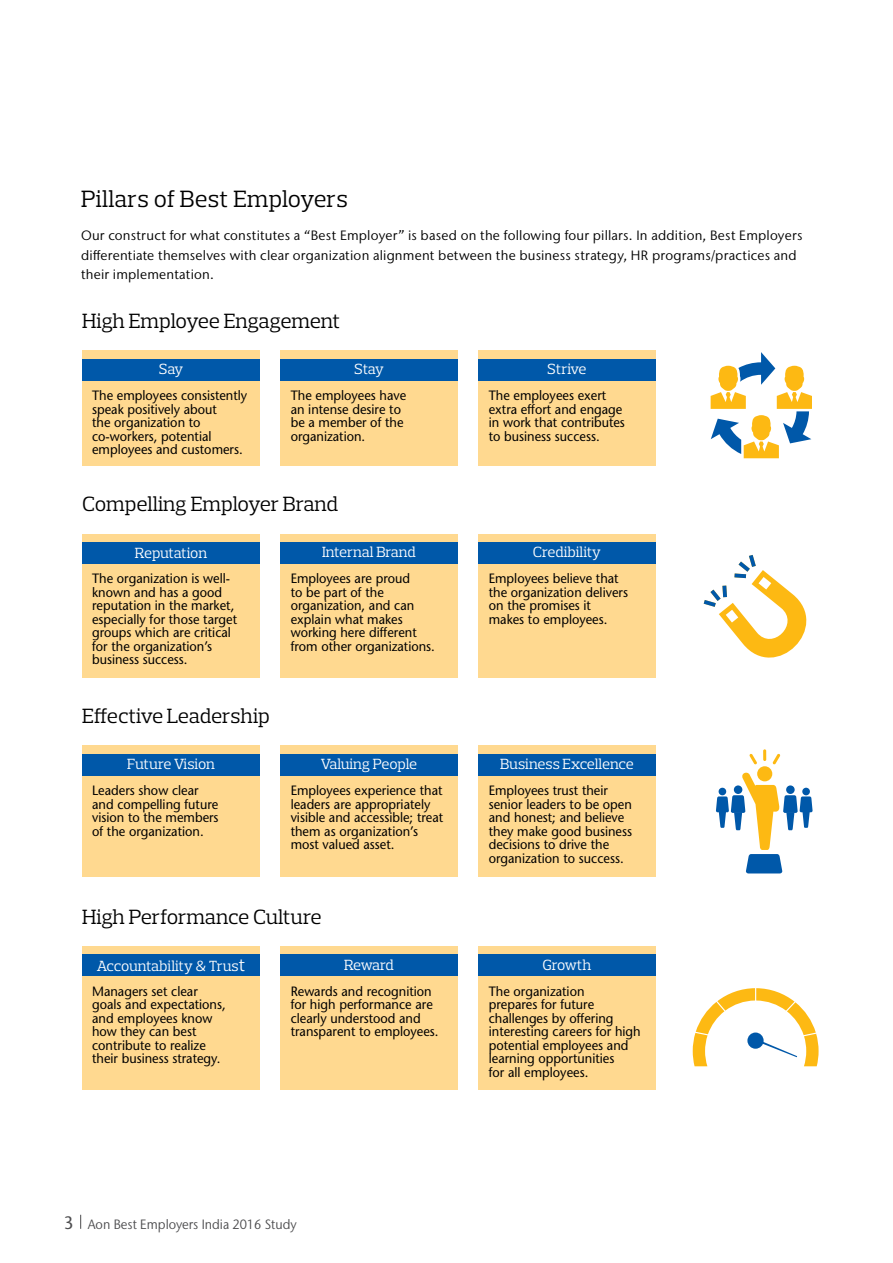
<style>
.page{position:relative;width:893px;height:1263px;background:#fff}
.page>*{position:absolute;margin:0;border:0;box-sizing:border-box;transform-origin:0 0}
.t1{font:24px "Prelo Slab";letter-spacing:.005em;color:#000}
.t2{font:21px "Prelo Slab";letter-spacing:-.01em;color:#000}
.t3{font:15px "Prelo Slab";letter-spacing:-.01em;color:#fff}
.t4{font:500 13.5px/13.5px "Stone Sans Std";color:#000;scale:.95 1}
.t5{font:13.5px/19.5px "Stone Sans IIITC Pro";letter-spacing:.015em;color:#000}
.t6{font:13.5px "Stone Sans IIITC Pro";color:#4d4d4f;scale:.95 1}
.s1{font-size:18px}
.s2{font-weight:500;font-size:18px}
</style>
<div class="page">
<div style="left:82px;top:351px;width:178px;height:115px;background:#ffd990"></div>
<div style="left:280px;top:351px;width:178px;height:115px;background:#ffd990"></div>
<div style="left:478px;top:351px;width:178px;height:115px;background:#ffd990"></div>
<div style="left:82px;top:534px;width:178px;height:143px;background:#ffd990"></div>
<div style="left:280px;top:534px;width:178px;height:143px;background:#ffd990"></div>
<div style="left:478px;top:534px;width:178px;height:143px;background:#ffd990"></div>
<div style="left:82px;top:746px;width:178px;height:131px;background:#ffd990"></div>
<div style="left:280px;top:746px;width:178px;height:131px;background:#ffd990"></div>
<div style="left:478px;top:746px;width:178px;height:131px;background:#ffd990"></div>
<div style="left:82px;top:946px;width:178px;height:144px;background:#ffd990"></div>
<div style="left:280px;top:946px;width:178px;height:144px;background:#ffd990"></div>
<div style="left:478px;top:946px;width:178px;height:144px;background:#ffd990"></div>
<div style="left:82px;top:359px;width:178px;height:21px;background:#0058a9"></div>
<div style="left:82px;top:542px;width:178px;height:22px;background:#0058a9"></div>
<div style="left:82px;top:754px;width:178px;height:22px;background:#0058a9"></div>
<div style="left:82px;top:955px;width:178px;height:21px;background:#0058a9"></div>
<div style="left:280px;top:359px;width:178px;height:21px;background:#0058a9"></div>
<div style="left:280px;top:542px;width:178px;height:22px;background:#0058a9"></div>
<div style="left:280px;top:754px;width:178px;height:22px;background:#0058a9"></div>
<div style="left:280px;top:955px;width:178px;height:21px;background:#0058a9"></div>
<div style="left:478px;top:359px;width:178px;height:21px;background:#0058a9"></div>
<div style="left:478px;top:542px;width:178px;height:22px;background:#0058a9"></div>
<div style="left:478px;top:754px;width:178px;height:22px;background:#0058a9"></div>
<div style="left:478px;top:955px;width:178px;height:21px;background:#0058a9"></div>
<svg style="left:693px;top:988px;width:126px;height:78px"></svg>
<svg style="left:749px;top:754px;width:8px;height:10px"></svg>
<svg style="left:763px;top:749px;width:3px;height:12px"></svg>
<svg style="left:772px;top:754px;width:8px;height:10px"></svg>
<svg style="left:757px;top:766px;width:15px;height:15px"></svg>
<svg style="left:716px;top:771px;width:97px;height:102px"></svg>
<svg style="left:711px;top:352px;width:101px;height:106px"></svg>
<svg style="left:704px;top:555px;width:103px;height:103px"></svg>
<svg style="left:80px;top:1215px;width:1px;height:14px"></svg>
<h1 class="t1" style="left:81px;top:184px;width:268px">Pillars of Best Employers</h1>
<p class="t5" style="left:81px;top:225px;width:723px">Our construct for what constitutes a “Best Employer” is based on the following four pillars. In addition, Best Employers differentiate themselves with clear organization alignment between the business strategy, HR programs/practices and their implementation.</p>
<h2 class="t2" style="left:82px;top:308px;width:260px">High Employee Engagement</h2>
<p class="t3" style="left:159px;top:360px;width:26px">Say</p>
<p class="t4" style="left:92px;top:389px;width:165px">The employees consistently speak positively about<br>the organization to co-workers, potential employees and customers.</p>
<p class="t3" style="left:354px;top:360px;width:31px">Stay</p>
<p class="t3" style="left:547px;top:360px;width:41px">Strive</p>
<p class="t4" style="left:291px;top:389px;width:123px">The employees have an intense desire to be a member of the organization.</p>
<p class="t4" style="left:489px;top:389px;width:145px">The employees exert extra effort and engage in work that contributes to business success.</p>
<h2 class="t2" style="left:82px;top:491px;width:258px">Compelling Employer Brand</h2>
<p class="t3" style="left:135px;top:543px;width:74px">Reputation</p>
<p class="t3" style="left:322px;top:543px;width:95px">Internal Brand</p>
<p class="t3" style="left:533px;top:543px;width:70px">Credibility</p>
<p class="t4" style="left:92px;top:572px;width:154px">The organization is well&shy;known and has a good reputation in the market, especially for those target groups which are critical for the organization’s business success.</p>
<p class="t4" style="left:291px;top:572px;width:153px">Employees are proud<br>to be part of the organization, and can explain what makes working here different from other organizations.</p>
<p class="t4" style="left:489px;top:572px;width:148px">Employees believe that the organization delivers on the promises it makes to employees.</p>
<h2 class="t2" style="left:82px;top:703px;width:189px">Effective Leadership</h2>
<p class="t3" style="left:127px;top:755px;width:89px">Future Vision</p>
<p class="t3" style="left:321px;top:755px;width:98px">Valuing People</p>
<p class="t3" style="left:500px;top:755px;width:135px">Business Excellence</p>
<p class="t4" style="left:92px;top:784px;width:135px">Leaders show clear and compelling future vision to the members of the organization.</p>
<p class="t4" style="left:291px;top:784px;width:162px">Employees experience that leaders are appropriately visible and accessible; treat them as organization’s most valued asset.</p>
<p class="t4" style="left:489px;top:784px;width:152px">Employees trust their senior leaders to be open and honest; and believe they make good business decisions to drive the organization to success.</p>
<h2 class="t2" style="left:82px;top:904px;width:241px">High Performance Culture</h2>
<p class="t3" style="left:97px;top:956px;width:150px">Accountability &amp; Trus<span class="s1">t</span></p>
<p class="t3" style="left:344px;top:956px;width:51px">Reward</p>
<p class="t3" style="left:543px;top:956px;width:50px">Growth</p>
<p class="t4" style="left:92px;top:984px;width:142px">Managers set clear goals and expectations, and employees know how they can best contribute to realize their business strategy.</p>
<p class="t4" style="left:291px;top:984px;width:157px">Rewards and recognition for high performance are clearly understood and transparent to employees.</p>
<p class="t4" style="left:489px;top:984px;width:161px">The organization<br>prepares for future challenges by offering interesting careers for high potential employees and learning opportunities<br>for all employees.</p>
<p class="t6" style="left:64px;top:1216px;width:247px"><span class="s2">3</span> Aon Best Employers India 2016 Study</p>
</div>
